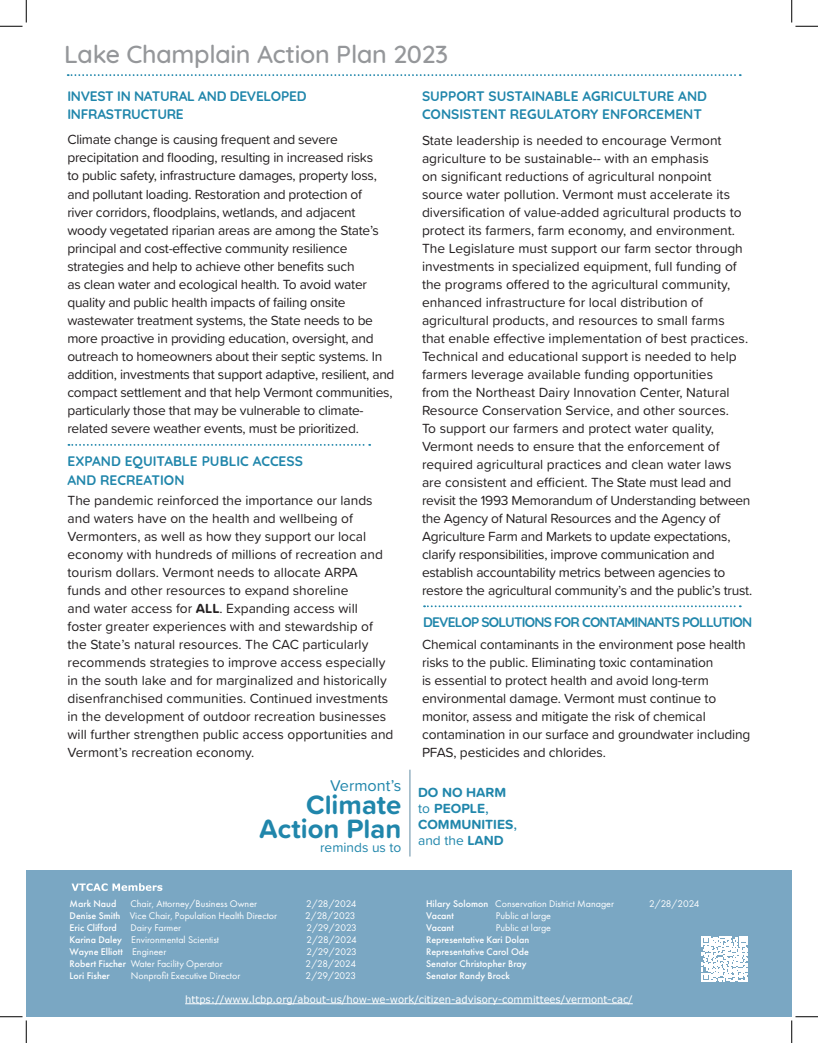
<style>
.page{position:relative;width:818px;height:1043px;background:#fff}
.page>*{position:absolute;margin:0;border:0;box-sizing:border-box;transform-origin:0 0}
.t1{font:700 27.5px/23.8px "Proxima Soft";color:#2086ab;text-align:right}
.t2{font:500 25px "Quicksand";letter-spacing:-.01em;color:#95979a}
.t3{font:16.25px "Proxima Soft";color:#2086ab}
.t4{font:13.75px/18px "Proxima Soft";color:#231f20}
.t5{font:13.75px/18px "Proxima Soft";letter-spacing:-.02em;color:#231f20}
.t6{font:700 13.75px/18.8px "Quicksand";letter-spacing:-.01em;color:#2086ab}
.t7{font:700 13.75px "Quicksand";letter-spacing:-.06em;color:#2086ab}
.t8{font:700 13.75px/16.2px "Proxima Soft";color:#2086ab}
.t9{font:13.75px "Proxima Soft";color:#2086ab}
.t10{font:10px "Futura PT";color:#fff}
.t11{font:500 10px/12px "Futura PT";color:#fff}
.t12{font:10px "Verdana";color:#fff}
.s1{font-weight:700}
.s2{font-weight:400}
.s3{font-weight:400;font-size:16.25px}
.s4{font-weight:500}
</style>
<div class="page">
<div style="left:26px;top:869px;width:765px;height:147px;background:#7aa7c3"></div>
<svg style="left:71px;top:883px;width:91px;height:8px"></svg>
<hr style="left:185px;top:1003px;width:447px;height:1px;background:#fff">
<svg style="left:68px;top:74px;width:672px;height:2px"></svg>
<svg style="left:68px;top:444px;width:302px;height:2px"></svg>
<svg style="left:424px;top:605px;width:316px;height:2px"></svg>
<svg style="left:701px;top:936px;width:46px;height:45px"></svg>
<hr style="left:409px;top:769px;width:1px;height:87px;background:#628ca4">
<svg style="left:0;top:0;width:27px;height:27px"></svg>
<svg style="left:0;top:1016px;width:27px;height:26px"></svg>
<svg style="left:791px;top:0;width:27px;height:27px"></svg>
<svg style="left:791px;top:1016px;width:27px;height:26px"></svg>
<p class="t2" style="left:64px;top:34px;width:385px">Lake Champlain Action Plan 2023</p>
<p class="t6" style="left:67px;top:85px;width:241px">INVEST IN NATURAL AND DEVELOPED</p>
<p class="t6" style="left:67px;top:104px;width:118px">INFRASTRUCTURE</p>
<p class="t5" style="left:67px;top:130px;width:328px">Climate change is causing frequent and severe precipitation and flooding, resulting in increased risks<br>to public safety, infrastructure damages, property loss, and pollutant loading. Restoration and protection of<br>river corridors, floodplains, wetlands, and adjacent woody vegetated riparian areas are among the State’s principal and cost-effective community resilience strategies and help to achieve other benefits such<br>as clean water and ecological health. To avoid water quality and public health impacts of failing onsite wastewater treatment systems, the State needs to be more proactive in providing education, oversight, and outreach to homeowners about their septic systems. In addition, investments that support adaptive, resilient, and compact settlement and that help Vermont communities, particularly those that may be vulnerable to climate&shy;related severe weather events, must be prioritized.</p>
<p class="t6" style="left:68px;top:450px;width:237px">EXPAND EQUITABLE PUBLIC ACCESS</p>
<p class="t6" style="left:68px;top:469px;width:118px">AND RECREATION</p>
<p class="t4" style="left:68px;top:490px;width:327px">The pandemic reinforced the importance our lands and waters have on the health and wellbeing of Vermonters, as well as how they support our local economy with hundreds of millions of recreation and tourism dollars. Vermont needs to allocate ARPA funds and other resources to expand shoreline<br>and water access for <span class="s1">ALL</span>. Expanding access will foster greater experiences with and stewardship of the State’s natural resources. The CAC particularly recommends strategies to improve access especially in the south lake and for marginalized and historically disenfranchised communities. Continued investments in the development of outdoor recreation businesses will further strengthen public access opportunities and Vermont’s recreation economy.</p>
<p class="t6" style="left:422px;top:85px;width:286px">SUPPORT SUSTAINABLE AGRICULTURE AND<br>CONSISTENT REGULATORY ENFORCEMENT</p>
<p class="t4" style="left:422px;top:130px;width:331px">State leadership is needed to encourage Vermont agriculture to be sustainable-- with an emphasis<br>on significant reductions of agricultural nonpoint source water pollution. Vermont must accelerate its diversification of value-added agricultural products to protect its farmers, farm economy, and environment.<br>The Legislature must support our farm sector through investments in specialized equipment, full funding of the programs offered to the agricultural community, enhanced infrastructure for local distribution of agricultural products, and resources to small farms<br>that enable effective implementation of best practices.<br>Technical and educational support is needed to help farmers leverage available funding opportunities<br>from the Northeast Dairy Innovation Center, Natural Resource Conservation Service, and other sources.<br>To support our farmers and protect water quality, Vermont needs to ensure that the enforcement of required agricultural practices and clean water laws are consistent and efficient. The State must lead and revisit the 1993 Memorandum of Understanding between the Agency of Natural Resources and the Agency of Agriculture Farm and Markets to update expectations, clarify responsibilities, improve communication and establish accountability metrics between agencies to restore the agricultural community’s and the public’s trust.</p>
<p class="t7" style="left:423px;top:610px;width:330px">DEVELOP SOLUTIONS FOR CONTAMINANTS POLLUTION</p>
<p class="t4" style="left:422px;top:634px;width:330px">Chemical contaminants in the environment pose health risks to the public. Eliminating toxic contamination<br>is essential to protect health and avoid long-term environmental damage. Vermont must continue to monitor, assess and mitigate the risk of chemical contamination in our surface and groundwater including PFAS, pesticides and chlorides.</p>
<p class="t3" style="left:330px;top:773px;width:73px">Vermont’s</p>
<p class="t1" style="left:259px;top:792px;width:144px">Climate<br>Action Plan</p>
<p class="t8" style="left:418px;top:783px;width:100px">DO NO HARM <span class="s2">to</span> PEOPLE<span class="s3">,<br></span>COMMUNITIES<span class="s3">, </span><span class="s2">and the</span> LAND</p>
<p class="t9" style="left:320px;top:837px;width:83px">reminds us to</p>
<p class="t11" style="left:70px;top:897px;width:48px">Mark Naud</p>
<p class="t10" style="left:130px;top:897px;width:128px">Chair, Attorney/Business Owner</p>
<p class="t10" style="left:306px;top:897px;width:52px">2/28/2024</p>
<p class="t10" style="left:70px;top:909px;width:209px"><span class="s4">Denise Smith</span> Vice Chair, Population Health Director</p>
<p class="t10" style="left:305px;top:909px;width:52px">2/28/2023</p>
<p class="t11" style="left:70px;top:921px;width:49px">Eric Clifford</p>
<p class="t10" style="left:131px;top:921px;width:52px">Dairy Farmer</p>
<p class="t10" style="left:306px;top:921px;width:52px">2/29/2023</p>
<p class="t10" style="left:70px;top:933px;width:151px"><span class="s4">Karina Daley</span> Environmental Scientist</p>
<p class="t10" style="left:306px;top:933px;width:52px">2/28/2024</p>
<p class="t11" style="left:70px;top:945px;width:98px">Wayne Elliott <span class="s2">Engineer</span></p>
<p class="t10" style="left:306px;top:945px;width:52px">2/29/2023</p>
<p class="t10" style="left:70px;top:957px;width:154px"><span class="s4">Robert Fischer</span> Water Facility Operator</p>
<p class="t10" style="left:305px;top:957px;width:52px">2/28/2024</p>
<p class="t11" style="left:70px;top:969px;width:42px">Lori Fisher</p>
<p class="t10" style="left:131px;top:969px;width:111px">Nonprofit Executive Director</p>
<p class="t10" style="left:305px;top:969px;width:52px">2/29/2023</p>
<p class="t10" style="left:426px;top:897px;width:189px"><span class="s4">Hilary Solomon</span> Conservation District Manager</p>
<p class="t10" style="left:649px;top:897px;width:52px">2/28/2024</p>
<p class="t11" style="left:426px;top:909px;width:29px">Vacant</p>
<p class="t10" style="left:496px;top:909px;width:57px">Public at large</p>
<p class="t11" style="left:426px;top:921px;width:29px">Vacant</p>
<p class="t10" style="left:496px;top:921px;width:57px">Public at large</p>
<p class="t11" style="left:426px;top:933px;width:105px">Representative Kari Dolan</p>
<p class="t11" style="left:426px;top:945px;width:104px">Representative Carol Ode</p>
<p class="t11" style="left:426px;top:957px;width:102px">Senator Christopher Bray<br>Senator Randy Brock</p>
<p class="t12" style="left:185px;top:992px;width:449px">https://www.lcbp.org/about-us/how-we-work/citizen-advisory-committees/vermont-cac/</p>
</div>
